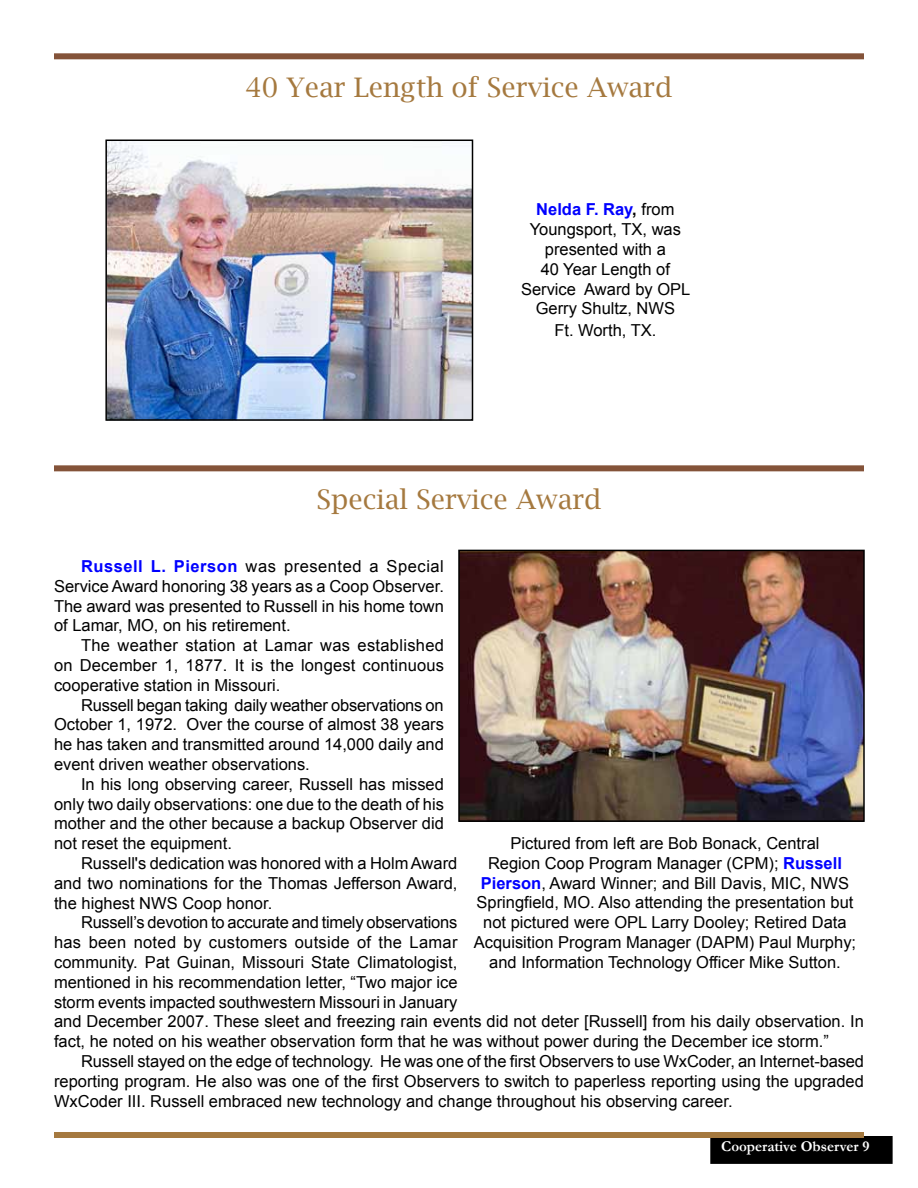
<style>
.page{position:relative;width:918px;height:1188px;background:#fff}
.page>*{position:absolute;margin:0;border:0;box-sizing:border-box;transform-origin:0 0}
.t1{font:27px "Lucida Bright";color:#a5793f}
.t2{font:16.5px/19.8px "Arial";color:#000;text-align:justify}
.t3{font:700 15px "Garamond";color:#fff}
.s1{font-weight:700;color:#00f}
.s2{font-weight:700}
</style>
<div class="page">
<div style="left:711px;top:1137px;width:181px;height:26px;background:#000"></div>
<div style="left:710px;top:1136px;width:183px;height:28px;border:2px solid #000"></div>
<div style="left:54px;top:1132px;width:810px;height:6px;background:#a5793f"></div>
<div style="left:54px;top:53px;width:810px;height:6px;background:#845339"></div>
<img style="left:108px;top:143px;width:362px;height:275px">
<div style="left:105px;top:140px;width:368px;height:281px;border:2px solid #000"></div>
<div style="left:54px;top:465px;width:810px;height:6px;background:#845339"></div>
<img style="left:461px;top:553px;width:401px;height:266px">
<div style="left:458px;top:550px;width:407px;height:272px;border:2px solid #000"></div>
<h1 class="t1" style="left:245px;top:71px;width:429px">40 Year Length of Service Award</h1>
<p class="t2" style="left:521px;top:200px;width:171px;text-align:center"><span class="s1">Nelda F. Ray</span><span class="s2">,</span> from<br>Youngsport, TX, was presented with a<br>40 Year Length of<br>Service Award by OPL<br>Gerry Shultz, NWS</p>
<p class="t2" style="left:554px;top:320px;width:104px">Ft. Worth, TX.</p>
<h1 class="t1" style="left:316px;top:483px;width:287px">Special Service Award</h1>
<p class="t2" style="left:54px;top:557px;width:391px;text-indent:27px"><span class="s1">Russell L. Pierson</span> was presented a Special Service Award honoring 38 years as a Coop Observer.<br>The award was presented to Russell in his home town of Lamar, MO, on his retirement.</p>
<p class="t2" style="left:54px;top:636px;width:392px;text-indent:27px">The weather station at Lamar was established on December 1, 1877. It is the longest continuous cooperative station in Missouri.</p>
<p class="t2" style="left:54px;top:695px;width:392px;text-indent:27px">Russell began taking daily weather observations on October 1, 1972. Over the course of almost 38 years he has taken and transmitted around 14,000 daily and event driven weather observations.</p>
<p class="t2" style="left:54px;top:774px;width:392px;text-indent:27px">In his long observing career, Russell has missed only two daily observations: one due to the death of his mother and the other because a backup Observer did not reset the equipment.</p>
<p class="t2" style="left:54px;top:854px;width:405px;text-indent:27px">Russell's dedication was honored with a Holm Award and two nominations for the Thomas Jefferson Award, the highest NWS Coop honor.</p>
<p class="t2" style="left:54px;top:913px;width:812px;text-align:left;text-indent:27px">Russell’s devotion to accurate and timely observations<br>has been noted by customers outside of the Lamar<br>community. Pat Guinan, Missouri State Climatologist,<br>mentioned in his recommendation letter, “Two major ice<br>storm events impacted southwestern Missouri in January<br>and December 2007. These sleet and freezing rain events did not deter [Russell] from his daily observation. In fact, he noted on his weather observation form that he was without power during the December ice storm.”</p>
<p class="t2" style="left:54px;top:1052px;width:812px;text-indent:27px">Russell stayed on the edge of technology. He was one of the first Observers to use WxCoder, an Internet-based reporting program. He also was one of the first Observers to switch to paperless reporting using the upgraded WxCoder III. Russell embraced new technology and change throughout his observing career.</p>
<p class="t2" style="left:474px;top:833px;width:384px;text-align:center">Pictured from left are Bob Bonack, Central<br>Region Coop Program Manager (CPM); <span class="s1">Russell Pierson</span>, Award Winner; and Bill Davis, MIC, NWS Springfield, MO. Also attending the presentation but not pictured were OPL Larry Dooley; Retired Data Acquisition Program Manager (DAPM) Paul Murphy; and Information Technology Officer Mike Sutton.</p>
<p class="t3" style="left:721px;top:1136px;width:150px">Cooperative Observer 9</p>
</div>
